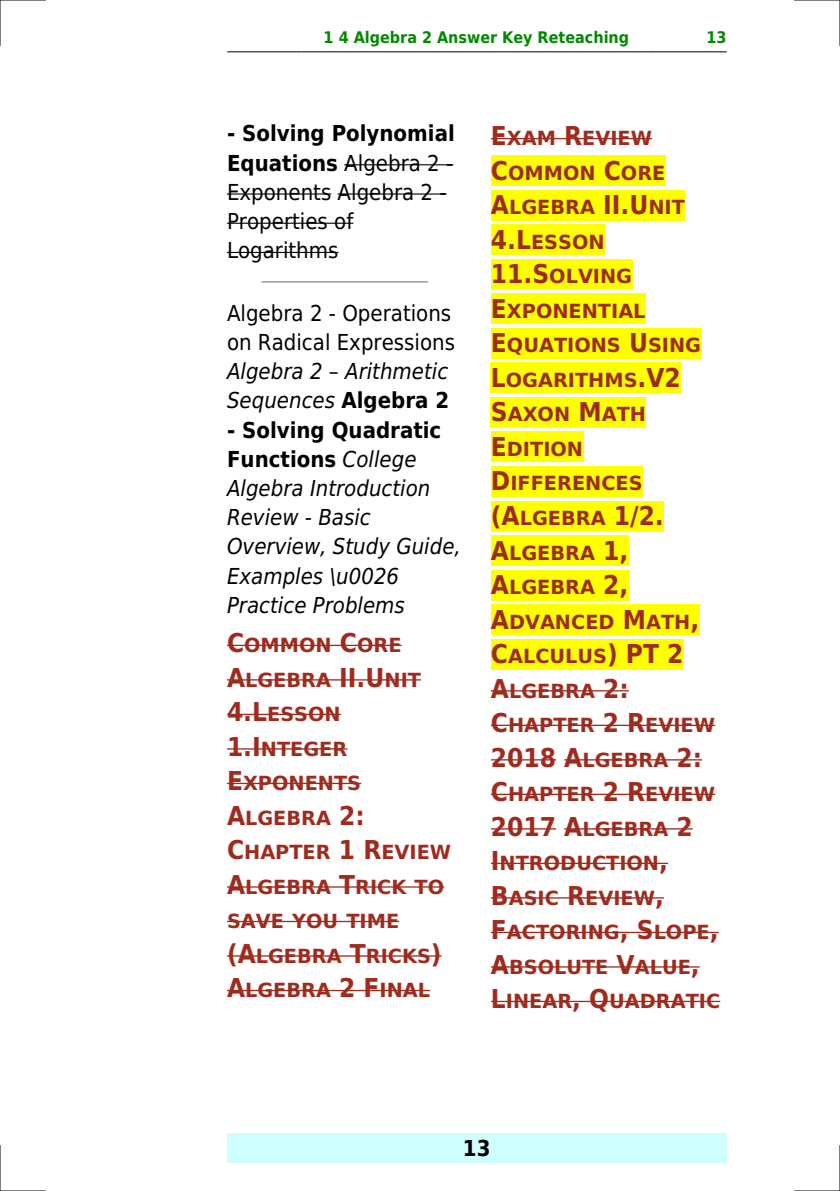
<style>
.page{position:relative;width:840px;height:1191px;background:#fff}
.page>*{position:absolute;margin:0;border:0;box-sizing:border-box;transform-origin:0 0}
.t1{font:700 26px "DejaVu Sans Condensed";color:#9f2b1e}
.t2{font:italic 22px/29.2px "DejaVu Sans Condensed";color:#000}
.t3{font:22px/29.2px "DejaVu Sans Condensed";color:#000}
.t4{font:700 22px "DejaVu Sans Condensed";color:#000}
.t5{font:700 19.6px/34.6px "DejaVu Sans Condensed";color:#9f2b1e;scale:1.1 1}
.t6{font:700 16px "DejaVu Sans Condensed";color:#080}
.s1{font-weight:700}
.s2{font-weight:700;font-style:normal}
.s3{font-size:26px}
.s4{font-size:19.6px}
</style>
<div class="page">
<hr style="left:227px;top:51px;width:74px;height:1px;background:#000">
<hr style="left:302px;top:51px;width:348px;height:1px;background:#000">
<hr style="left:651px;top:51px;width:74px;height:1px;background:#000">
<div style="left:227px;top:1133px;width:499px;height:29px;background:#cffffc"></div>
<hr style="left:344px;top:164px;width:109px;height:1px;background:#000">
<hr style="left:227px;top:193px;width:104px;height:2px;background:#000">
<hr style="left:337px;top:193px;width:109px;height:2px;background:#000">
<hr style="left:227px;top:223px;width:126px;height:1px;background:#000">
<hr style="left:227px;top:252px;width:111px;height:1px;background:#000">
<hr style="left:262px;top:281px;width:165px;height:2px;background:#999">
<hr style="left:227px;top:645px;width:174px;height:1px;background:#9f2b1e">
<hr style="left:227px;top:679px;width:194px;height:1px;background:#9f2b1e">
<hr style="left:227px;top:714px;width:113px;height:1px;background:#9f2b1e">
<hr style="left:227px;top:748px;width:120px;height:1px;background:#9f2b1e">
<hr style="left:227px;top:783px;width:134px;height:1px;background:#9f2b1e">
<hr style="left:227px;top:886px;width:217px;height:1px;background:#9f2b1e">
<hr style="left:227px;top:921px;width:172px;height:1px;background:#9f2b1e">
<hr style="left:227px;top:955px;width:214px;height:1px;background:#9f2b1e">
<hr style="left:227px;top:990px;width:203px;height:1px;background:#9f2b1e">
<hr style="left:490px;top:138px;width:161px;height:1px;background:#9f2b1e">
<div style="left:490px;top:156px;width:175px;height:30px;background:#ff0"></div>
<div style="left:490px;top:190px;width:194px;height:30px;background:#ff0"></div>
<div style="left:490px;top:225px;width:114px;height:30px;background:#ff0"></div>
<div style="left:490px;top:259px;width:141px;height:30px;background:#ff0"></div>
<div style="left:490px;top:294px;width:155px;height:30px;background:#ff0"></div>
<div style="left:490px;top:328px;width:210px;height:30px;background:#ff0"></div>
<div style="left:490px;top:363px;width:190px;height:30px;background:#ff0"></div>
<div style="left:490px;top:397px;width:155px;height:30px;background:#ff0"></div>
<div style="left:490px;top:432px;width:92px;height:30px;background:#ff0"></div>
<div style="left:490px;top:466px;width:152px;height:30px;background:#ff0"></div>
<div style="left:490px;top:501px;width:173px;height:30px;background:#ff0"></div>
<div style="left:490px;top:535px;width:138px;height:30px;background:#ff0"></div>
<div style="left:490px;top:570px;width:138px;height:30px;background:#ff0"></div>
<div style="left:490px;top:604px;width:208px;height:30px;background:#ff0"></div>
<div style="left:490px;top:639px;width:193px;height:30px;background:#ff0"></div>
<hr style="left:490px;top:690px;width:138px;height:1px;background:#9f2b1e">
<hr style="left:490px;top:724px;width:224px;height:2px;background:#9f2b1e">
<hr style="left:490px;top:759px;width:66px;height:1px;background:#9f2b1e">
<hr style="left:564px;top:759px;width:137px;height:1px;background:#9f2b1e">
<hr style="left:490px;top:793px;width:224px;height:2px;background:#9f2b1e">
<hr style="left:490px;top:828px;width:66px;height:1px;background:#9f2b1e">
<hr style="left:564px;top:828px;width:128px;height:1px;background:#9f2b1e">
<hr style="left:490px;top:862px;width:177px;height:2px;background:#9f2b1e">
<hr style="left:490px;top:897px;width:173px;height:1px;background:#9f2b1e">
<hr style="left:490px;top:931px;width:228px;height:2px;background:#9f2b1e">
<hr style="left:490px;top:966px;width:209px;height:1px;background:#9f2b1e">
<hr style="left:490px;top:1000px;width:229px;height:2px;background:#9f2b1e">
<hr style="left:0;top:0;width:45px;height:1px;background:#000">
<hr style="left:794px;top:0;width:45px;height:1px;background:#000">
<hr style="left:0;top:1190px;width:45px;height:1px;background:#000">
<hr style="left:794px;top:1190px;width:45px;height:1px;background:#000">
<hr style="left:0;top:0;width:1px;height:45px;background:#000">
<hr style="left:0;top:1145px;width:1px;height:46px;background:#000">
<hr style="left:839px;top:0;width:1px;height:45px;background:#000">
<hr style="left:839px;top:1145px;width:1px;height:46px;background:#000">
<p class="t6" style="left:323px;top:29px;width:307px">1 4 Algebra 2 Answer Key Reteaching</p>
<p class="t6" style="left:706px;top:29px;width:22px">13</p>
<p class="t3" style="left:227px;top:119px;width:229px"><span class="s1">- Solving Polynomial<br>Equations</span> Algebra 2 -<br>Exponents Algebra 2 -<br>Properties of<br>Logarithms</p>
<p class="t3" style="left:227px;top:299px;width:229px">Algebra 2 - Operations on Radical Expressions</p>
<p class="t2" style="left:227px;top:357px;width:223px">Algebra 2 Arithmetic<br>Sequences <span class="s2">Algebra 2</span></p>
<p class="t2" style="left:227px;top:415px;width:235px"><span class="s2">- Solving Quadratic<br>Functions</span> College<br>Algebra Introduction<br>Review - Basic<br>Overview, Study Guide,<br>Examples \u0026<br>Practice Problems</p>
<p class="t5" style="left:227px;top:628px;width:205px"><span class="s3">C</span>OMMON <span class="s3">C</span>ORE<br><span class="s3">A</span>LGEBRA <span class="s3">II.U</span>NIT<br><span class="s3">4.L</span>ESSON<br><span class="s3">1.I</span>NTEGER<br><span class="s3">E</span>XPONENTS<br><span class="s3">A</span>LGEBRA <span class="s3">2:<br>C</span>HAPTER <span class="s3">1 R</span>EVIEW<br><span class="s3">A</span>LGEBRA <span class="s3">T</span>RICK TO<br>SAVE YOU TIME <span class="s3">(A</span>LGEBRA <span class="s3">T</span>RICKS<span class="s3">)<br>A</span>LGEBRA <span class="s3">2 F</span>INAL</p>
<p class="t5" style="left:490px;top:121px;width:192px"><span class="s3">E</span>XAM <span class="s3">R</span>EVIEW<br><span class="s3">C</span>OMMON <span class="s3">C</span>ORE<br><span class="s3">A</span>LGEBRA <span class="s3">II.U</span>NIT<br><span class="s3">4.L</span>ESSON<br><span class="s3">11.S</span>OLVING<br><span class="s3">E</span>XPONENTIAL<br><span class="s3">E</span>QUATIONS <span class="s3">U</span>SING<br><span class="s3">L</span>OGARITHMS<span class="s3">.V2<br>S</span>AXON <span class="s3">M</span>ATH<br><span class="s3">E</span>DITION<br><span class="s3">D</span>IFFERENCES</p>
<h1 class="t1" style="left:490px;top:501px;width:174px">(A<span class="s4">LGEBRA</span> 1/2.</h1>
<p class="t5" style="left:490px;top:535px;width:205px"><span class="s3">A</span>LGEBRA <span class="s3">1,<br>A</span>LGEBRA <span class="s3">2,<br>A</span>DVANCED <span class="s3">M</span>ATH<span class="s3">,<br>C</span>ALCULUS<span class="s3">) PT 2<br>A</span>LGEBRA <span class="s3">2:<br>C</span>HAPTER <span class="s3">2 R</span>EVIEW</p>
<h1 class="t1" style="left:490px;top:742px;width:212px">2018 A<span class="s4">LGEBRA</span> 2:</h1>
<p class="t5" style="left:490px;top:777px;width:205px"><span class="s3">C</span>HAPTER <span class="s3">2 R</span>EVIEW</p>
<h1 class="t1" style="left:490px;top:811px;width:203px">2017 A<span class="s4">LGEBRA</span> 2</h1>
<p class="t5" style="left:490px;top:846px;width:210px"><span class="s3">I</span>NTRODUCTION<span class="s3">,<br>B</span>ASIC <span class="s3">R</span>EVIEW<span class="s3">,<br>F</span>ACTORING<span class="s3">, S</span>LOPE<span class="s3">,<br>A</span>BSOLUTE <span class="s3">V</span>ALUE<span class="s3">,<br>L</span>INEAR<span class="s3">, Q</span>UADRATIC</p>
<p class="t4" style="left:462px;top:1135px;width:29px">13</p>
</div>
